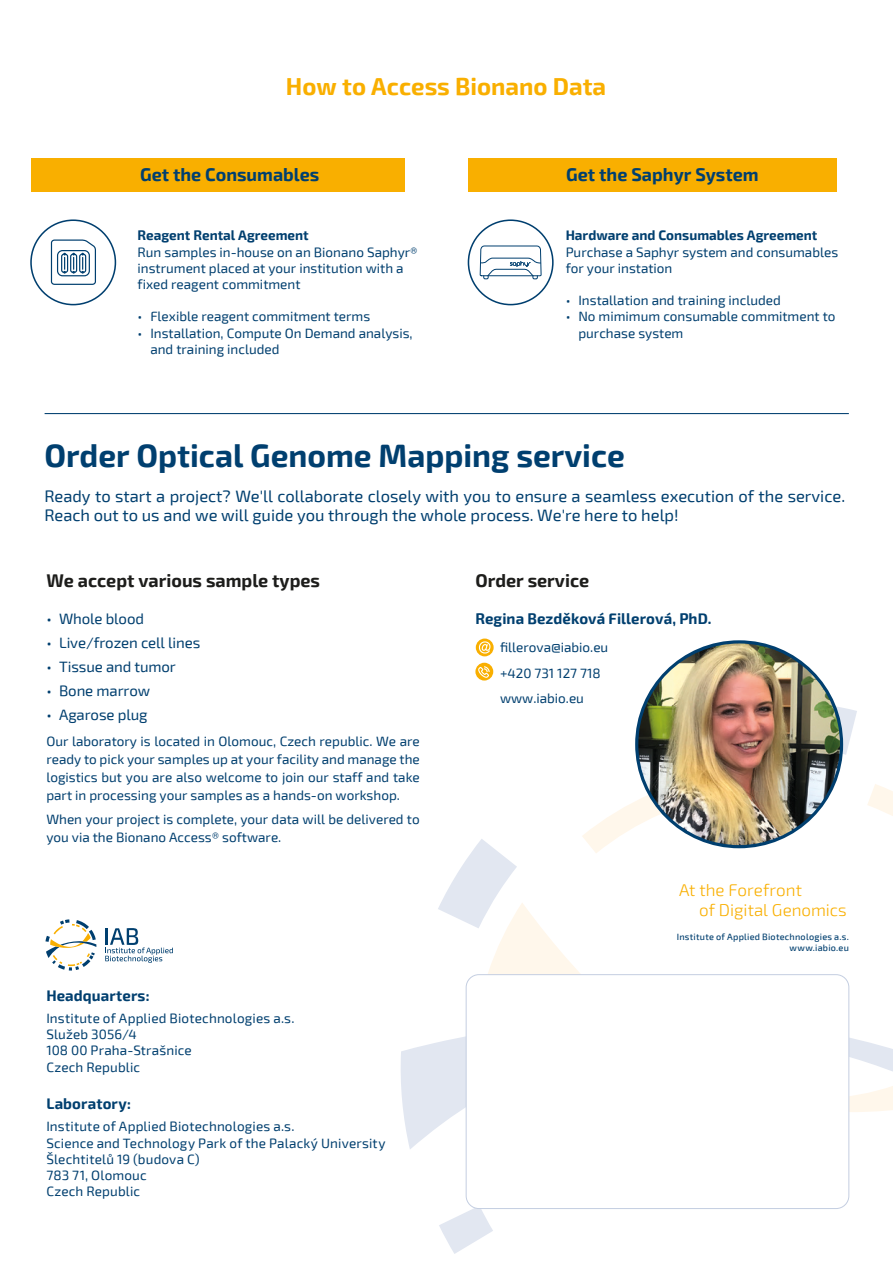
<style>
.page{position:relative;width:893px;height:1263px;background:#fff}
.page>*{position:absolute;margin:0;border:0;box-sizing:border-box;transform-origin:0 0}
.t1{font:700 31.65px "Exo 2";color:#003f6f}
.t2{font:700 24px "Exo 2";color:#f9af00}
.t3{font:700 18px "Exo 2";color:#1d1d1b}
.t4{font:700 18px "Exo 2";color:#003f6f}
.t5{font:300 16.95px/20.4px "Exo 2";color:#f9af00}
.t6{font:16.5px/19.8px "Exo 2";color:#003f6f}
.t7{font:15px "Exo 2";letter-spacing:-.005em;color:#003f6f}
.t8{font:700 15px "Exo 2";letter-spacing:.005em;color:#003f6f}
.t9{font:13.5px/16.2px "Exo 2";color:#003f6f}
.t10{font:700 13.5px "Exo 2";color:#003f6f}
.t11{font:500 9.15px/10.9px "Exo 2";letter-spacing:.025em;color:#003f6f;text-align:right}
</style>
<div class="page">
<svg style="left:582px;top:771px;width:153px;height:82px"></svg>
<svg style="left:867px;top:784px;width:26px;height:32px"></svg>
<svg style="left:488px;top:903px;width:362px;height:111px"></svg>
<svg style="left:439px;top:1205px;width:54px;height:49px"></svg>
<svg style="left:832px;top:701px;width:25px;height:54px"></svg>
<svg style="left:438px;top:839px;width:79px;height:89px"></svg>
<svg style="left:401px;top:1023px;width:65px;height:126px"></svg>
<svg style="left:847px;top:1014px;width:46px;height:189px"></svg>
<div style="left:31px;top:158px;width:373px;height:33px;background:#f9af00"></div>
<div style="left:468px;top:158px;width:369px;height:33px;background:#f9af00"></div>
<hr style="left:45px;top:413px;width:804px;height:1px;background:#003f6f">
<div style="left:30px;top:219px;width:86px;height:86px;border:2px solid #003f6f;border-radius:50%"></div>
<svg style="left:50px;top:239px;width:46px;height:46px"></svg>
<div style="left:468px;top:219px;width:86px;height:86px;border:2px solid #003f6f;border-radius:50%"></div>
<svg style="left:479px;top:245px;width:63px;height:35px"></svg>
<div style="left:466px;top:975px;width:383px;height:233px;background:#fff;border-radius:13px"></div>
<div style="left:466px;top:974px;width:383px;height:235px;border:1px solid #c4cee1;border-radius:13px"></div>
<svg style="left:476px;top:638px;width:18px;height:18px"></svg>
<svg style="left:479px;top:641px;width:11px;height:12px"></svg>
<div style="left:475px;top:663px;width:18px;height:17px;background:#f9af00;border-radius:50%"></div>
<svg style="left:478px;top:666px;width:12px;height:12px"></svg>
<img style="left:637px;top:642px;width:204px;height:205px;border-radius:102px">
<svg style="left:105px;top:928px;width:68px;height:35px"></svg>
<svg style="left:45px;top:919px;width:51px;height:51px"></svg>
<h2 class="t2" style="left:286px;top:73px;width:322px">How to Access Bionano Data</h2>
<h3 class="t4" style="left:140px;top:164px;width:181px">Get the Consumables</h3>
<p class="t10" style="left:138px;top:228px;width:173px">Reagent Rental Agreement</p>
<p class="t9" style="left:138px;top:244px;width:282px">Run samples in-house on an Bionano Saphyr® instrument placed at your institution with a fixed reagent commitment</p>
<p class="t9" style="left:138px;top:309px;width:234px">• Flexible reagent commitment terms</p>
<p class="t9" style="left:150px;top:325px;width:264px;text-indent:-13px">• Installation, Compute On Demand analysis, and training included</p>
<h3 class="t4" style="left:566px;top:164px;width:194px">Get the Saphyr System</h3>
<p class="t10" style="left:566px;top:228px;width:253px">Hardware and Consumables Agreement</p>
<p class="t9" style="left:566px;top:244px;width:274px">Purchase a Saphyr system and consumables for your instation</p>
<p class="t9" style="left:566px;top:293px;width:217px">• Installation and training included</p>
<p class="t9" style="left:578px;top:309px;width:259px;text-indent:-13px">• No mimimum consumable commitment to purchase system</p>
<h1 class="t1" style="left:44px;top:437px;width:582px">Order Optical Genome Mapping service</h1>
<p class="t6" style="left:44px;top:486px;width:802px">Ready to start a project? We'll collaborate closely with you to ensure a seamless execution of the service.<br>Reach out to us and we will guide you through the whole process. We're here to help!</p>
<h3 class="t3" style="left:46px;top:569px;width:275px">We accept various sample types</h3>
<h3 class="t3" style="left:475px;top:569px;width:115px">Order service</h3>
<p class="t7" style="left:46px;top:610px;width:99px">• Whole blood</p>
<p class="t7" style="left:46px;top:634px;width:155px">• Live/frozen cell lines</p>
<p class="t7" style="left:46px;top:658px;width:131px">• Tissue and tumor</p>
<p class="t7" style="left:46px;top:682px;width:105px">• Bone marrow</p>
<p class="t7" style="left:46px;top:706px;width:103px">• Agarose plug</p>
<p class="t9" style="left:46px;top:733px;width:375px;line-height:18px;text-align:justify">Our laboratory is located in Olomouc, Czech republic. We are ready to pick your samples up at your facility and manage the logistics but you are also welcome to join our staff and take part in processing your samples as a hands-on workshop.</p>
<p class="t9" style="left:46px;top:811px;width:375px;line-height:18px">When your project is complete, your data will be delivered to you via the Bionano Access® software.</p>
<p class="t8" style="left:46px;top:986px;width:105px">Headquarters:</p>
<p class="t9" style="left:46px;top:1010px;width:250px">Institute of Applied Biotechnologies a.s.<br>Služeb 3056/4<br>108 00 Praha-Strašnice<br>Czech Republic</p>
<p class="t8" style="left:46px;top:1095px;width:86px">Laboratory:</p>
<p class="t9" style="left:46px;top:1119px;width:341px">Institute of Applied Biotechnologies a.s.<br>Science and Technology Park of the Palacký University<br>Šlechtitelů 19 (budova C)<br>783 71, Olomouc<br>Czech Republic</p>
<p class="t8" style="left:475px;top:610px;width:238px">Regina Bezděková Fillerová, PhD.</p>
<p class="t9" style="left:500px;top:635px;width:110px;line-height:25.5px">fillerova@iabio.eu +420 731 127 718 www.iabio.eu</p>
<p class="t5" style="left:699px;top:880px;width:149px;text-indent:-20px">At the Forefront<br>of Digital Genomics</p>
<p class="t11" style="left:677px;top:931px;width:174px">Institute of Applied Biotechnologies a.s. www.iabio.eu</p>
</div>
